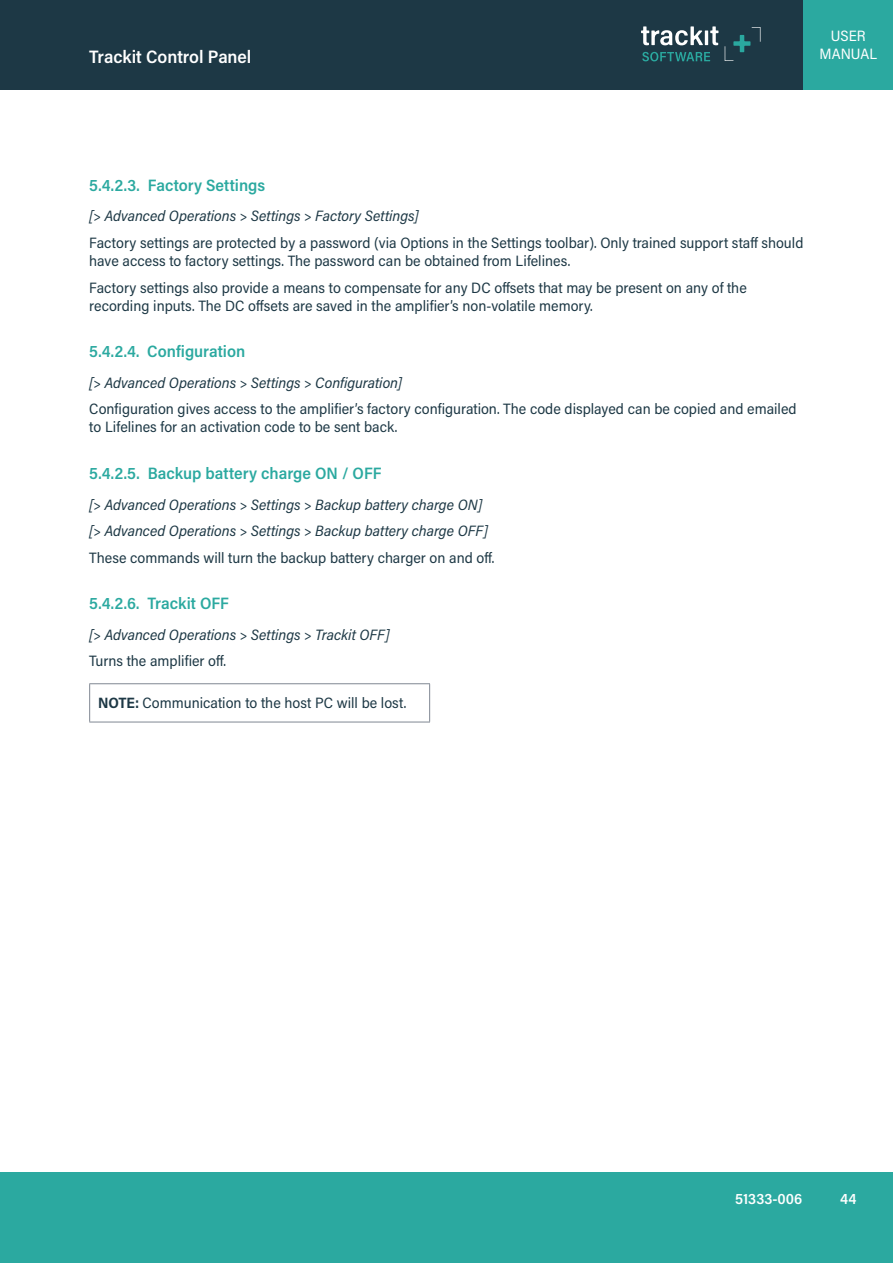
<style>
.page{position:relative;width:893px;height:1263px;background:#fff}
.page>*{position:absolute;margin:0;border:0;box-sizing:border-box;transform-origin:0 0}
.t1{font:600 18px "Acumin Pro Semi Cond";letter-spacing:-.005em;color:#fff}
.t2{font:600 16.5px "Acumin Pro Semi Cond";color:#2ba9a0}
.t3{font:15px/18px "Acumin Pro Semi Cond";color:#1d3845}
.t4{font:italic 15px/26.5px "Acumin Pro Semi Cond";color:#1d3845}
.t5{font:600 15px "Acumin Pro Semi Cond";letter-spacing:.005em;color:#fff}
.t6{font:15px/18px "Acumin Pro Semi Cond";color:#fff;text-align:center}
.s1{font-weight:700}
</style>
<div class="page">
<div style="left:0;top:0;width:892px;height:89px;background:#1d3845"></div>
<div style="left:0;top:1172px;width:892px;height:91px;background:#2ba9a0"></div>
<div style="left:804px;top:0;width:89px;height:89px;background:#2ba9a0"></div>
<svg style="left:641px;top:26px;width:62px;height:19px"></svg>
<hr style="left:705px;top:31px;width:3px;height:14px;background:#fff">
<svg style="left:710px;top:26px;width:8px;height:19px"></svg>
<svg style="left:642px;top:52px;width:68px;height:9px"></svg>
<svg style="left:725px;top:27px;width:35px;height:34px"></svg>
<hr style="left:89px;top:683px;width:341px;height:1px;background:#808792">
<hr style="left:89px;top:684px;width:1px;height:38px;background:#808792">
<hr style="left:429px;top:684px;width:1px;height:38px;background:#808792">
<hr style="left:89px;top:722px;width:341px;height:1px;background:#808792">
<p class="t1" style="left:89px;top:44px;width:164px">Trackit Control Panel</p>
<p class="t6" style="left:820px;top:26px;width:59px">USER<br>MANUAL</p>
<p class="t2" style="left:89px;top:173px;width:177px">5.4.2.3. Factory Settings</p>
<p class="t4" style="left:89px;top:202px;width:331px">[&gt; Advanced Operations &gt; Settings &gt; Factory Settings]</p>
<p class="t3" style="left:89px;top:233px;width:716px">Factory settings are protected by a password (via Options in the Settings toolbar). Only trained support staff should have access to factory settings. The password can be obtained from Lifelines.</p>
<p class="t3" style="left:89px;top:278px;width:659px">Factory settings also provide a means to compensate for any DC offsets that may be present on any of the recording inputs. The DC offsets are saved in the amplifier’s non-volatile memory.</p>
<p class="t2" style="left:89px;top:340px;width:158px">5.4.2.4. Configuration</p>
<p class="t4" style="left:89px;top:369px;width:314px">[&gt; Advanced Operations &gt; Settings &gt; Configuration]</p>
<p class="t3" style="left:89px;top:399px;width:709px">Configuration gives access to the amplifier’s factory configuration. The code displayed can be copied and emailed to Lifelines for an activation code to be sent back.</p>
<p class="t2" style="left:89px;top:461px;width:294px">5.4.2.5. Backup battery charge ON / OFF</p>
<p class="t4" style="left:89px;top:490px;width:400px">[&gt; Advanced Operations &gt; Settings &gt; Backup battery charge ON] [&gt; Advanced Operations &gt; Settings &gt; Backup battery charge OFF]</p>
<p class="t3" style="left:89px;top:548px;width:407px">These commands will turn the backup battery charger on and off.</p>
<p class="t2" style="left:89px;top:592px;width:141px">5.4.2.6. Trackit OFF</p>
<p class="t4" style="left:89px;top:621px;width:302px">[&gt; Advanced Operations &gt; Settings &gt; Trackit OFF]</p>
<p class="t3" style="left:89px;top:651px;width:138px">Turns the amplifier off.</p>
<p class="t3" style="left:98px;top:693px;width:310px"><span class="s1">NOTE:</span> Communication to the host PC will be lost.</p>
<p class="t5" style="left:735px;top:1188px;width:68px">51333-006</p>
<p class="t5" style="left:840px;top:1188px;width:18px">44</p>
</div>
